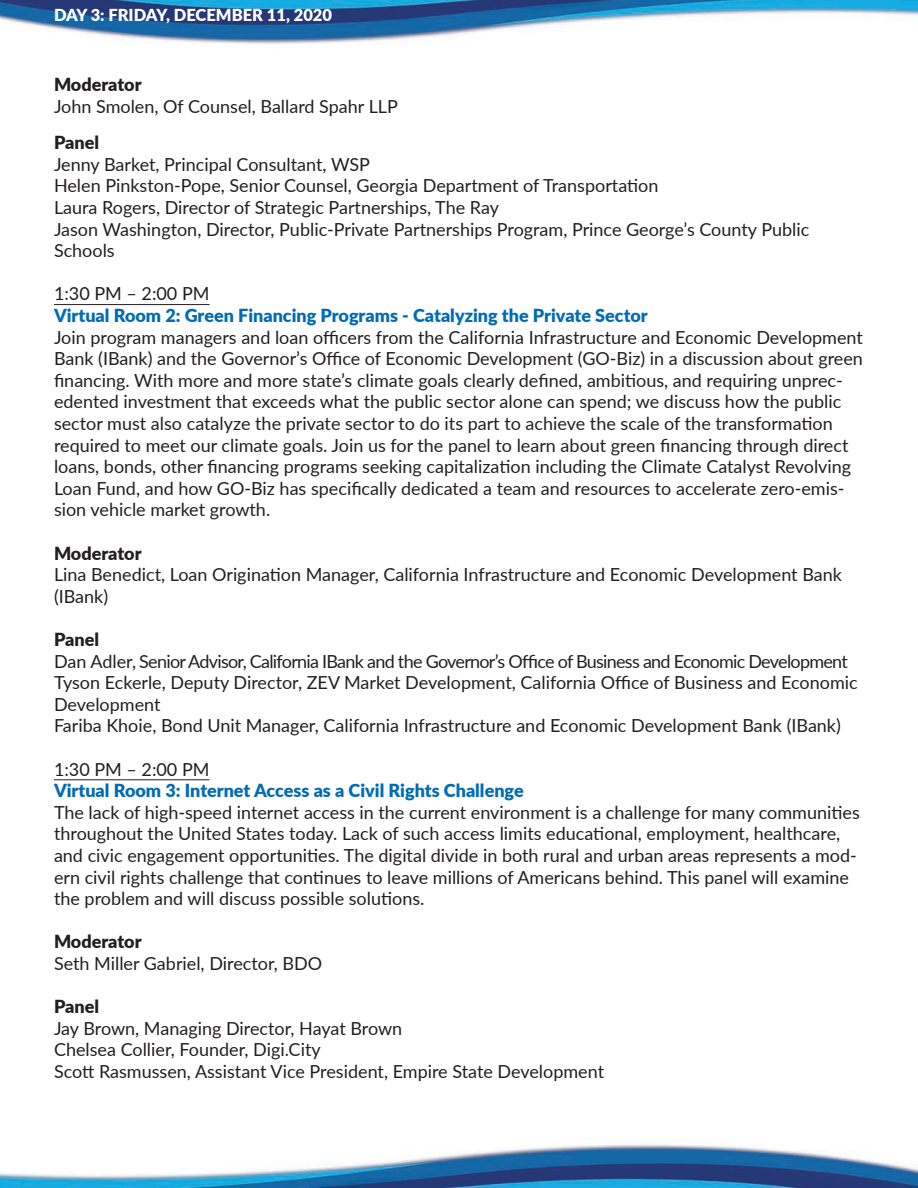
<style>
.page{position:relative;width:918px;height:1188px;background:#fff}
.page>*{position:absolute;margin:0;border:0;box-sizing:border-box;transform-origin:0 0}
.t1{font:18px/21.6px "Lato";color:#231f20}
.t2{font:900 18px "Lato";color:#006bb6}
.t3{font:18px "Lato";letter-spacing:-.04em;color:#231f20}
.t4{font:900 18px "Lato";color:#231f20}
.t5{font:900 16.5px "Lato";color:#fff}
</style>
<div class="page">
<img style="left:0;top:0;width:918px;height:1188px">
<hr style="left:54px;top:304px;width:156px;height:1px;background:#231f20">
<hr style="left:54px;top:779px;width:156px;height:1px;background:#231f20">
<p class="t5" style="left:54px;top:3px;width:280px">DAY 3: FRIDAY, DECEMBER 11, 2020</p>
<p class="t4" style="left:54px;top:71px;width:89px">Moderator</p>
<p class="t1" style="left:54px;top:94px;width:345px">John Smolen, Of Counsel, Ballard Spahr LLP</p>
<p class="t4" style="left:54px;top:129px;width:47px">Panel</p>
<p class="t1" style="left:54px;top:153px;width:318px">Jenny Barket, Principal Consultant, WSP</p>
<p class="t1" style="left:54px;top:174px;width:606px">Helen Pinkston-Pope, Senior Counsel, Georgia Department of Transportation</p>
<p class="t1" style="left:54px;top:196px;width:447px">Laura Rogers, Director of Strategic Partnerships, The Ray</p>
<p class="t1" style="left:54px;top:217px;width:757px">Jason Washington, Director, Public-Private Partnerships Program, Prince George’s County Public<br>Schools</p>
<p class="t1" style="left:54px;top:282px;width:157px">1:30 PM – 2:00 PM</p>
<p class="t2" style="left:54px;top:302px;width:595px">Virtual Room 2: Green Financing Programs - Catalyzing the Private Sector</p>
<p class="t1" style="left:54px;top:325px;width:810px">Join program managers and loan officers from the California Infrastructure and Economic Development Bank (IBank) and the Governor’s Office of Economic Development (GO-Biz) in a discussion about green financing. With more and more state’s climate goals clearly defined, ambitious, and requiring unprec&shy;edented investment that exceeds what the public sector alone can spend; we discuss how the public sector must also catalyze the private sector to do its part to achieve the scale of the transformation required to meet our climate goals. Join us for the panel to learn about green financing through direct loans, bonds, other financing programs seeking capitalization including the Climate Catalyst Revolving Loan Fund, and how GO-Biz has specifically dedicated a team and resources to accelerate zero-emis&shy;sion vehicle market growth.</p>
<p class="t4" style="left:54px;top:539px;width:89px">Moderator</p>
<p class="t1" style="left:54px;top:563px;width:790px">Lina Benedict, Loan Origination Manager, California Infrastructure and Economic Development Bank (IBank)</p>
<p class="t4" style="left:54px;top:626px;width:47px">Panel</p>
<p class="t3" style="left:54px;top:648px;width:795px">Dan Adler, Senior Advisor, California IBank and the Governor’s Office of Business and Economic Development</p>
<p class="t1" style="left:54px;top:671px;width:805px">Tyson Eckerle, Deputy Director, ZEV Market Development, California Office of Business and Economic<br>Development</p>
<p class="t1" style="left:54px;top:714px;width:788px">Fariba Khoie, Bond Unit Manager, California Infrastructure and Economic Development Bank (IBank)</p>
<p class="t1" style="left:54px;top:757px;width:157px">1:30 PM – 2:00 PM</p>
<p class="t2" style="left:54px;top:777px;width:471px">Virtual Room 3: Internet Access as a Civil Rights Challenge</p>
<p class="t1" style="left:54px;top:801px;width:807px">The lack of high-speed internet access in the current environment is a challenge for many communities throughout the United States today. Lack of such access limits educational, employment, healthcare, and civic engagement opportunities. The digital divide in both rural and urban areas represents a mod&shy;ern civil rights challenge that continues to leave millions of Americans behind. This panel will examine the problem and will discuss possible solutions.</p>
<p class="t4" style="left:54px;top:928px;width:89px">Moderator</p>
<p class="t1" style="left:54px;top:952px;width:270px">Seth Miller Gabriel, Director, BDO</p>
<p class="t4" style="left:54px;top:993px;width:47px">Panel</p>
<p class="t1" style="left:54px;top:1017px;width:350px">Jay Brown, Managing Director, Hayat Brown</p>
<p class="t1" style="left:54px;top:1038px;width:268px">Chelsea Collier, Founder, Digi.City</p>
<p class="t1" style="left:54px;top:1060px;width:552px">Scott Rasmussen, Assistant Vice President, Empire State Development</p>
</div>
